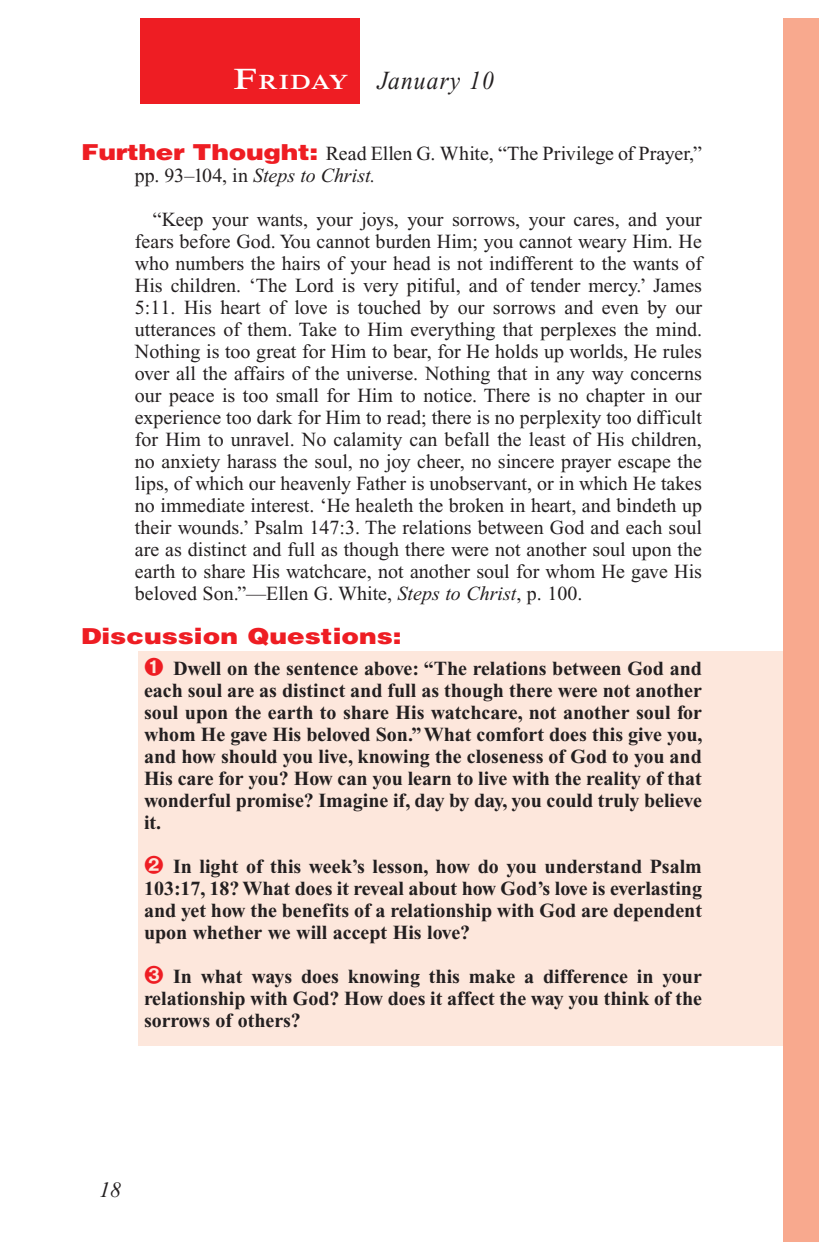
<style>
.page{position:relative;width:819px;height:1260px;background:#fff}
.page>*{position:absolute;margin:0;border:0;box-sizing:border-box;transform-origin:0 0}
.Lesson_Dates{font:italic 26px "Times New Roman PS Std";letter-spacing:.05em;color:#231f20;scale:.9 1}
.Question{font:900 22px "Helvetica LT Std";color:#ee1d23;scale:1.2 1}
.t1{font:italic 22px "Times New Roman PS Std";color:#231f20}
.Daily_Header{font:600 21px "Times NRMT Std";letter-spacing:.035em;color:#fff;scale:1.1 1}
.Body_SB{font:20px/22px "Times New Roman PS Std";color:#231f20;text-align:justify}
.Numbered_Bullet_List{font:700 20px/22px "Times New Roman PS Std";color:#231f20;text-align:justify}
.Question_NO_SB{font:20px/22px "Times New Roman PS Std";letter-spacing:.005em;color:#231f20}
.s1{font-size:30px}
.s2{font-family:"Helvetica LT Std";font-weight:900;font-size:22px;color:#ee1d23}
.s3{font-style:italic}
</style>
<div class="page">
<div style="left:783px;top:18px;width:36px;height:1224px;background:#f8a98e"></div>
<div style="left:140px;top:18px;width:220px;height:86px;background:#ee1d23"></div>
<div style="left:139px;top:652px;width:644px;height:394px;background:#fde7dc"></div>
<p class="Daily_Header" style="left:234px;top:70px;width:106px"><span class="s1">F</span>riday</p>
<p class="Lesson_Dates" style="left:378px;top:66px;width:131px">January 10</p>
<p class="Question_NO_SB" style="left:135px;top:142px;width:568px;text-indent:-54px"><span class="s2">Further Thought:</span> Read Ellen G. White, “The Privilege of Prayer,” pp. 93–104, in <span class="s3">Steps to Christ.</span></p>
<p class="Body_SB" style="left:135px;top:208px;width:569px;text-indent:18px">“Keep your wants, your joys, your sorrows, your cares, and your fears before God. You cannot burden Him; you cannot weary Him. He who numbers the hairs of your head is not indifferent to the wants of His children. ‘The Lord is very pitiful, and of tender mercy.’ James 5:11. His heart of love is touched by our sorrows and even by our utterances of them. Take to Him everything that perplexes the mind.<br>Nothing is too great for Him to bear, for He holds up worlds, He rules over all the affairs of the universe. Nothing that in any way concerns our peace is too small for Him to notice. There is no chapter in our experience too dark for Him to read; there is no perplexity too difficult for Him to unravel. No calamity can befall the least of His children, no anxiety harass the soul, no joy cheer, no sincere prayer escape the lips, of which our heavenly Father is unobservant, or in which He takes no immediate interest. ‘He healeth the broken in heart, and bindeth up their wounds.’ Psalm 147:3. The relations between God and each soul are as distinct and full as though there were not another soul upon the earth to share His watchcare, not another soul for whom He gave His beloved Son.”—Ellen G. White, <span class="s3">Steps to Christ</span>, p. 100.</p>
<p class="Question" style="left:81px;top:622px;width:269px">Discussion Questions:</p>
<p class="Numbered_Bullet_List" style="left:144px;top:657px;width:560px;text-indent:29px">Dwell on the sentence above: “The relations between God and each soul are as distinct and full as though there were not another soul upon the earth to share His watchcare, not another soul for whom He gave His beloved Son.” What comfort does this give you, and how should you live, knowing the closeness of God to you and His care for you? How can you learn to live with the reality of that wonderful promise? Imagine if, day by day, you could truly believe it.</p>
<p class="Numbered_Bullet_List" style="left:144px;top:855px;width:560px;text-indent:29px">In light of this week’s lesson, how do you understand Psalm 103:17, 18? What does it reveal about how God’s love is everlasting and yet how the benefits of a relationship with God are dependent upon whether we will accept His love?</p>
<p class="Numbered_Bullet_List" style="left:144px;top:965px;width:560px;text-indent:29px">In what ways does knowing this make a difference in your relationship with God? How does it affect the way you think of the sorrows of others?</p>
<p class="t1" style="left:99px;top:1178px;width:23px">18</p>
</div>
